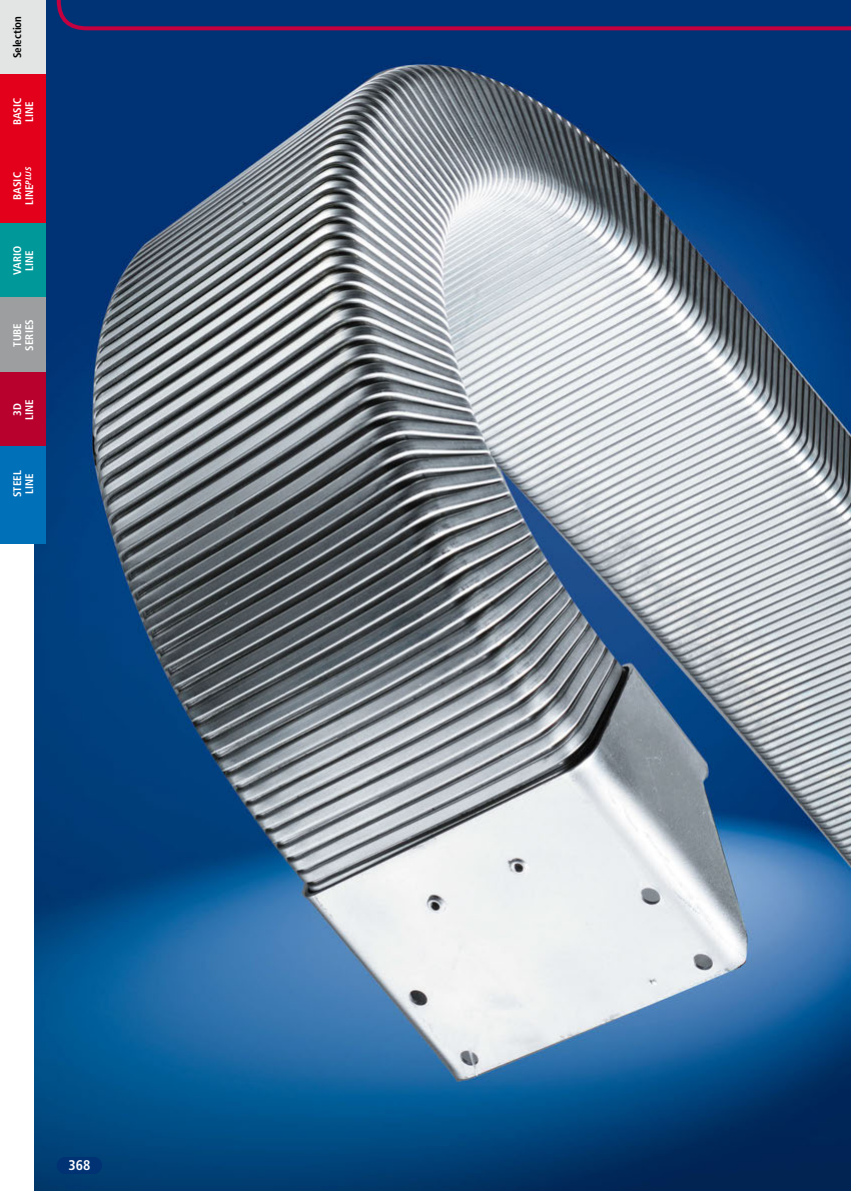
<style>
.page{position:relative;width:851px;height:1191px;background:#fff}
.page>*{position:absolute;margin:0;border:0;box-sizing:border-box;transform-origin:0 0}
.t1{font:700 condensed 14px "Frutiger LT Com";color:#fff}
.t2{font:700 condensed 11px/12px "Frutiger LT Com";color:#fff;text-align:center}
.t3{font:700 condensed 11px "Frutiger LT Com";color:#000}
</style>
<div class="page">
<img style="left:34px;top:0;width:816px;height:1191px">
<div style="left:0;top:0;width:45px;height:97px;background:#e3e4e4"></div>
<div style="left:0;top:74px;width:45px;height:97px;background:#e2001a"></div>
<div style="left:0;top:149px;width:45px;height:97px;background:#e2001a"></div>
<div style="left:0;top:223px;width:45px;height:97px;background:#009898"></div>
<div style="left:0;top:298px;width:45px;height:97px;background:#9c9e9f"></div>
<div style="left:0;top:372px;width:45px;height:97px;background:#b8012d"></div>
<div style="left:0;top:446px;width:45px;height:98px;background:#0070b8"></div>
<div style="left:57px;top:1157px;width:45px;height:17px;background:#003274;border-radius:9px"></div>
<svg style="left:57px;top:0;width:794px;height:32px"></svg>
<p class="t3" style="left:13px;top:58px;width:44px;rotate:-90deg">Selection</p>
<p class="t2" style="left:12px;top:125px;width:29px;rotate:-90deg">BASIC<br>LINE</p>
<p class="t2" style="left:12px;top:205px;width:40px;rotate:-90deg">BASIC<br>LINE<sup>PLUS</sup></p>
<p class="t2" style="left:12px;top:275px;width:31px;rotate:-90deg">VARIO<br>LINE</p>
<p class="t2" style="left:12px;top:350px;width:33px;rotate:-90deg">TUBE<br>SERIES</p>
<p class="t2" style="left:12px;top:420px;width:22px;rotate:-90deg">3D<br>LINE</p>
<p class="t2" style="left:12px;top:497px;width:28px;text-align:left;rotate:-90deg">STEEL<br>LINE</p>
<p class="t1" style="left:68px;top:1159px;width:23px">368</p>
</div>
